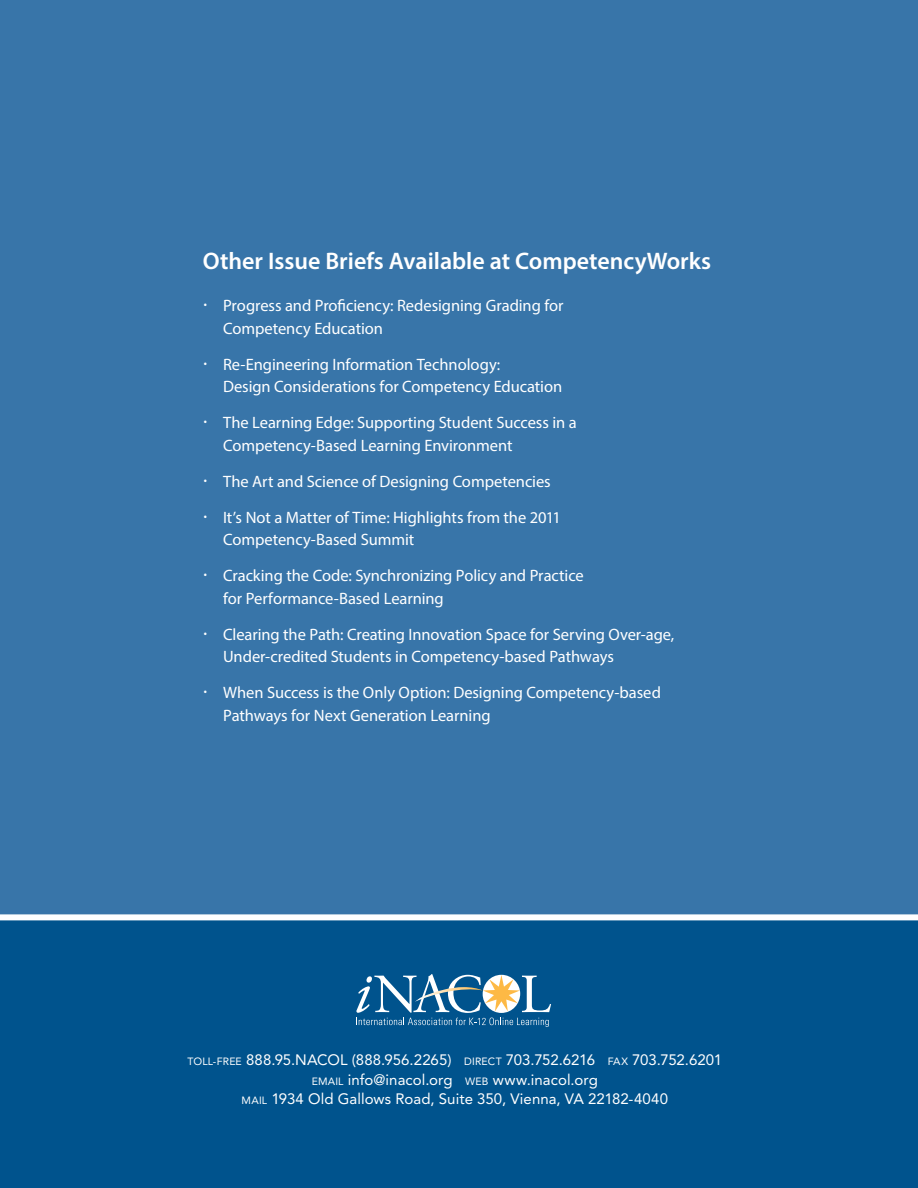
<style>
.page{position:relative;width:918px;height:1188px;background:#fff}
.page>*{position:absolute;margin:0;border:0;box-sizing:border-box;transform-origin:0 0}
.t1{font:600 24px "Myriad Pro";color:#fff}
.t2{font:16.5px/36px "Myriad Pro";letter-spacing:-.005em;color:#fff}
.t3{font:15px/19.5px "Avenir";letter-spacing:.005em;color:#fff;text-align:center}
.s1{font-size:10.5px}
</style>
<div class="page">
<div style="left:0;top:914px;width:918px;height:274px;background:#00538d"></div>
<div style="left:0;top:0;width:918px;height:918px;background:#3875a9"></div>
<svg style="left:356px;top:974px;width:195px;height:53px"></svg>
<div style="left:0;top:914px;width:918px;height:6px;background:#fff"></div>
<h1 class="t1" style="left:203px;top:245px;width:510px">Other Issue Briefs Available at CompetencyWorks</h1>
<p class="t2" style="left:223px;top:294px;width:342px;line-height:22.5px">Progress and Proficiency: Redesigning Grading for<br>Competency Education</p>
<p class="t2" style="left:223px;top:353px;width:341px;line-height:22.5px">Re-Engineering Information Technology:<br>Design Considerations for Competency Education</p>
<p class="t2" style="left:223px;top:411px;width:355px;line-height:22.5px">The Learning Edge: Supporting Student Success in a<br>Competency-Based Learning Environment</p>
<p class="t2" style="left:223px;top:463px;width:339px">The Art and Science of Designing Competencies<br>It’s Not a Matter of Time: Highlights from the 2011</p>
<p class="t2" style="left:223px;top:522px;width:362px">Competency-Based Summit<br>Cracking the Code: Synchronizing Policy and Practice</p>
<p class="t2" style="left:223px;top:580px;width:453px">for Performance-Based Learning<br>Clearing the Path: Creating Innovation Space for Serving Over-age,</p>
<p class="t2" style="left:223px;top:639px;width:439px">Under-credited Students in Competency-based Pathways<br>When Success is the Only Option: Designing Competency-based</p>
<p class="t2" style="left:223px;top:697px;width:269px">Pathways for Next Generation Learning</p>
<p class="t3" style="left:187px;top:1050px;width:536px"><span class="s1">TOLL-FREE</span> 888.95.NACOL (888.956.2265) <span class="s1">DIRECT</span> 703.752.6216 <span class="s1">fax</span> 703.752.6201 <span class="s1">email</span> info@inacol.org <span class="s1">web</span> www.inacol.org<br><span class="s1">mail</span> 1934 Old Gallows Road, Suite 350, Vienna, VA 22182-4040</p>
</div>
